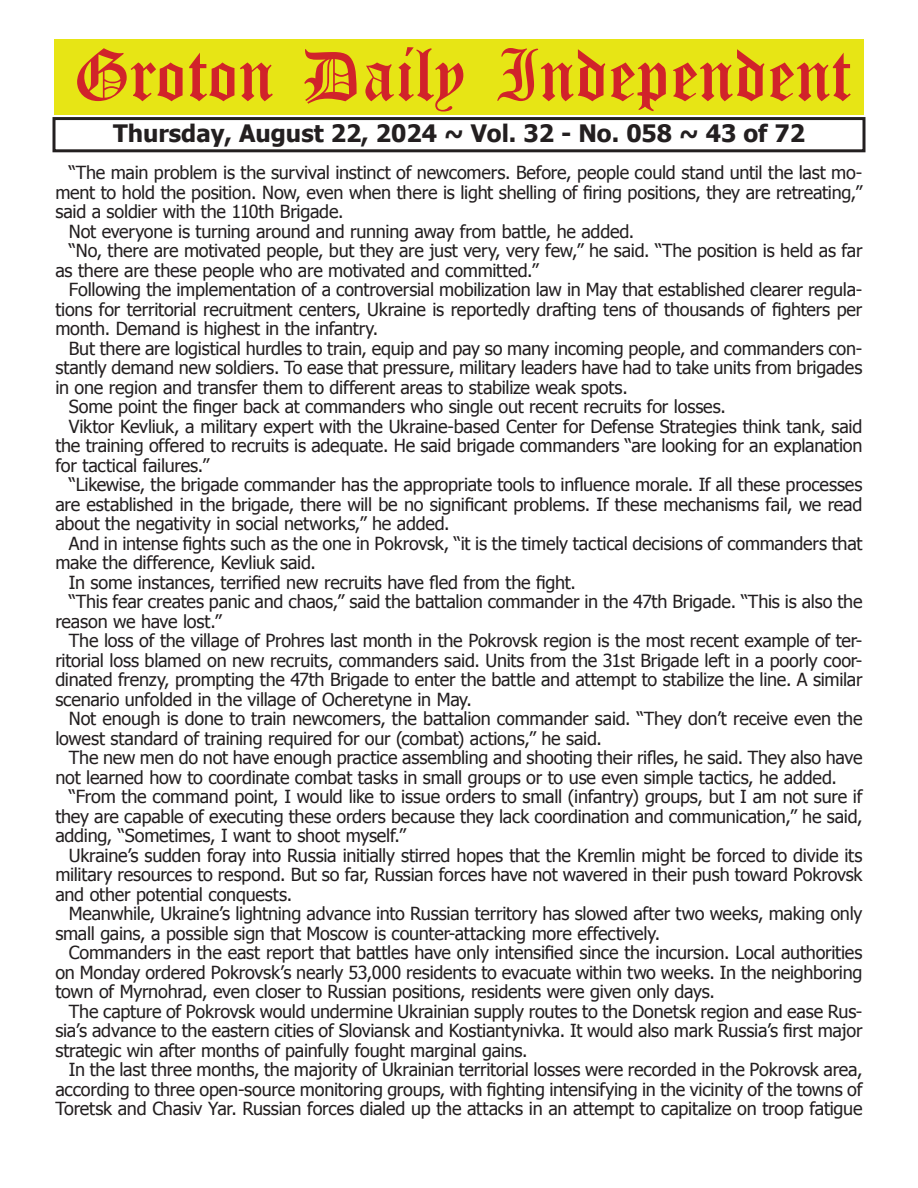
<style>
.page{position:relative;width:918px;height:1188px;background:#fff}
.page>*{position:absolute;margin:0;border:0;box-sizing:border-box;transform-origin:0 0}
.t1{font:54px "Old English Five";color:#d1232a}
.t2{font:700 24px "Tahoma";color:#231f20}
.t3{font:18px "Tahoma";letter-spacing:-.01em;color:#231f20}
</style>
<div class="page">
<div style="left:52px;top:117px;width:814px;height:35px;border:3px solid #231f20"></div>
<div style="left:54px;top:40px;width:810px;height:75px;background:#e7e515"></div>
<h1 class="t1" style="left:73px;top:50px;width:779px">Groton Daily Independent</h1>
<h2 class="t2" style="left:113px;top:116px;width:694px">Thursday, August 22, 2024 ~ Vol. 32 - No. 058 ~ 43 of 72</h2>
<p class="t3" style="left:69px;top:161px;width:795px">“The main problem is the survival instinct of newcomers. Before, people could stand until the last mo-</p>
<p class="t3" style="left:55px;top:180px;width:809px">ment to hold the position. Now, even when there is light shelling of firing positions, they are retreating,”</p>
<p class="t3" style="left:55px;top:200px;width:290px">said a soldier with the 110th Brigade.</p>
<p class="t3" style="left:69px;top:219px;width:567px">Not everyone is turning around and running away from battle, he added.</p>
<p class="t3" style="left:69px;top:239px;width:795px">“No, there are motivated people, but they are just very, very few,” he said. “The position is held as far</p>
<p class="t3" style="left:55px;top:258px;width:485px">as there are these people who are motivated and committed.”</p>
<p class="t3" style="left:69px;top:278px;width:795px">Following the implementation of a controversial mobilization law in May that established clearer regula-</p>
<p class="t3" style="left:55px;top:297px;width:809px">tions for territorial recruitment centers, Ukraine is reportedly drafting tens of thousands of fighters per</p>
<p class="t3" style="left:55px;top:317px;width:325px">month. Demand is highest in the infantry.</p>
<p class="t3" style="left:69px;top:336px;width:795px">But there are logistical hurdles to train, equip and pay so many incoming people, and commanders con-</p>
<p class="t3" style="left:55px;top:356px;width:809px">stantly demand new soldiers. To ease that pressure, military leaders have had to take units from brigades</p>
<p class="t3" style="left:55px;top:375px;width:574px">in one region and transfer them to different areas to stabilize weak spots.</p>
<p class="t3" style="left:69px;top:395px;width:659px">Some point the finger back at commanders who single out recent recruits for losses.</p>
<p class="t3" style="left:69px;top:414px;width:795px">Viktor Kevliuk, a military expert with the Ukraine-based Center for Defense Strategies think tank, said</p>
<p class="t3" style="left:55px;top:434px;width:809px">the training offered to recruits is adequate. He said brigade commanders “are looking for an explanation</p>
<p class="t3" style="left:55px;top:453px;width:155px">for tactical failures.”</p>
<p class="t3" style="left:69px;top:473px;width:795px">“Likewise, the brigade commander has the appropriate tools to influence morale. If all these processes</p>
<p class="t3" style="left:55px;top:492px;width:809px">are established in the brigade, there will be no significant problems. If these mechanisms fail, we read</p>
<p class="t3" style="left:55px;top:512px;width:396px">about the negativity in social networks,” he added.</p>
<p class="t3" style="left:69px;top:531px;width:795px">And in intense fights such as the one in Pokrovsk, “it is the timely tactical decisions of commanders that</p>
<p class="t3" style="left:55px;top:551px;width:262px">make the difference, Kevliuk said.</p>
<p class="t3" style="left:69px;top:570px;width:509px">In some instances, terrified new recruits have fled from the fight.</p>
<p class="t3" style="left:69px;top:590px;width:795px">“This fear creates panic and chaos,” said the battalion commander in the 47th Brigade. “This is also the</p>
<p class="t3" style="left:55px;top:609px;width:168px">reason we have lost.”</p>
<p class="t3" style="left:69px;top:629px;width:795px">The loss of the village of Prohres last month in the Pokrovsk region is the most recent example of ter-</p>
<p class="t3" style="left:55px;top:648px;width:809px">ritorial loss blamed on new recruits, commanders said. Units from the 31st Brigade left in a poorly coor-</p>
<p class="t3" style="left:55px;top:668px;width:809px">dinated frenzy, prompting the 47th Brigade to enter the battle and attempt to stabilize the line. A similar</p>
<p class="t3" style="left:55px;top:687px;width:418px">scenario unfolded in the village of Ocheretyne in May.</p>
<p class="t3" style="left:69px;top:707px;width:795px">Not enough is done to train newcomers, the battalion commander said. “They don’t receive even the</p>
<p class="t3" style="left:55px;top:726px;width:548px">lowest standard of training required for our (combat) actions,” he said.</p>
<p class="t3" style="left:69px;top:746px;width:795px">The new men do not have enough practice assembling and shooting their rifles, he said. They also have</p>
<p class="t3" style="left:55px;top:765px;width:783px">not learned how to coordinate combat tasks in small groups or to use even simple tactics, he added.</p>
<p class="t3" style="left:69px;top:784px;width:795px">“From the command point, I would like to issue orders to small (infantry) groups, but I am not sure if</p>
<p class="t3" style="left:55px;top:804px;width:809px">they are capable of executing these orders because they lack coordination and communication,” he said,</p>
<p class="t3" style="left:55px;top:823px;width:352px">adding, “Sometimes, I want to shoot myself.”</p>
<p class="t3" style="left:69px;top:843px;width:795px">Ukraine’s sudden foray into Russia initially stirred hopes that the Kremlin might be forced to divide its</p>
<p class="t3" style="left:55px;top:862px;width:809px">military resources to respond. But so far, Russian forces have not wavered in their push toward Pokrovsk</p>
<p class="t3" style="left:55px;top:882px;width:238px">and other potential conquests.</p>
<p class="t3" style="left:69px;top:901px;width:795px">Meanwhile, Ukraine’s lightning advance into Russian territory has slowed after two weeks, making only</p>
<p class="t3" style="left:55px;top:921px;width:606px">small gains, a possible sign that Moscow is counter-attacking more effectively.</p>
<p class="t3" style="left:69px;top:940px;width:795px">Commanders in the east report that battles have only intensified since the incursion. Local authorities</p>
<p class="t3" style="left:55px;top:960px;width:809px">on Monday ordered Pokrovsk’s nearly 53,000 residents to evacuate within two weeks. In the neighboring</p>
<p class="t3" style="left:55px;top:979px;width:661px">town of Myrnohrad, even closer to Russian positions, residents were given only days.</p>
<p class="t3" style="left:69px;top:999px;width:795px">The capture of Pokrovsk would undermine Ukrainian supply routes to the Donetsk region and ease Rus-</p>
<p class="t3" style="left:55px;top:1018px;width:809px">sia’s advance to the eastern cities of Sloviansk and Kostiantynivka. It would also mark Russia’s first major</p>
<p class="t3" style="left:55px;top:1038px;width:474px">strategic win after months of painfully fought marginal gains.</p>
<p class="t3" style="left:69px;top:1057px;width:795px">In the last three months, the majority of Ukrainian territorial losses were recorded in the Pokrovsk area,</p>
<p class="t3" style="left:55px;top:1077px;width:809px">according to three open-source monitoring groups, with fighting intensifying in the vicinity of the towns of</p>
<p class="t3" style="left:55px;top:1096px;width:809px">Toretsk and Chasiv Yar. Russian forces dialed up the attacks in an attempt to capitalize on troop fatigue</p>
</div>
